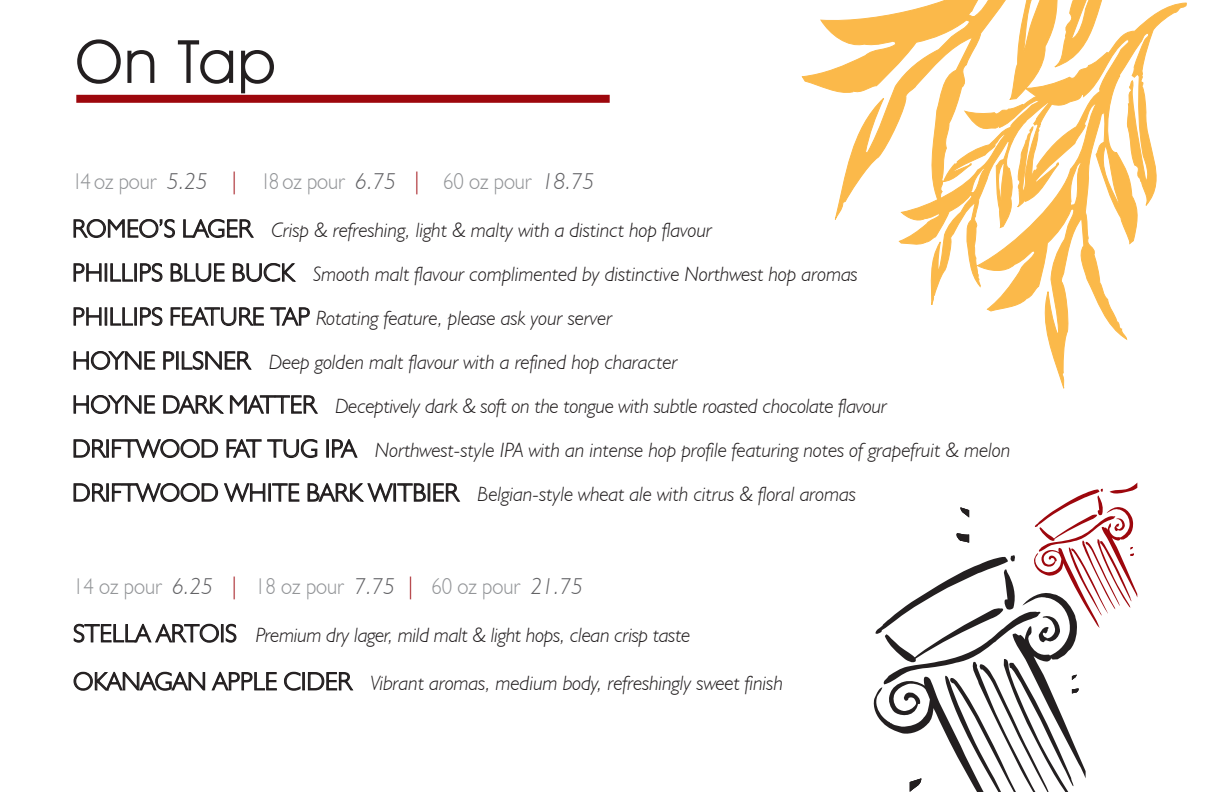
<style>
.page{position:relative;width:1224px;height:792px;background:#fff}
.page>*{position:absolute;margin:0;border:0;box-sizing:border-box;transform-origin:0 0}
.t1{font:60px "Avant Garde IT Cby BT";color:#231f20}
.t2{font:300 22.8px "Humanist 521 BT";color:#939598;scale:.91 1}
.t3{font:italic 300 20.8px/44px "Humanist 521 BT";color:#231f20}
.t4{font:italic 300 20.6px "Humanist 521 BT";color:#231f20}
.s1{font-style:italic;font-size:23px;color:#636366}
.s2{color:#9d070d}
.s3{font-style:normal;font-size:25.2px}
</style>
<div class="page">
<svg style="left:73px;top:219px;width:102px;height:19px"></svg>
<svg style="left:183px;top:219px;width:71px;height:19px"></svg>
<svg style="left:73px;top:263px;width:90px;height:19px"></svg>
<svg style="left:170px;top:263px;width:55px;height:20px"></svg>
<svg style="left:232px;top:263px;width:64px;height:19px"></svg>
<svg style="left:73px;top:307px;width:90px;height:19px"></svg>
<svg style="left:170px;top:307px;width:140px;height:19px"></svg>
<svg style="left:73px;top:351px;width:83px;height:19px"></svg>
<svg style="left:163px;top:351px;width:12px;height:19px"></svg>
<div style="left:176px;top:351px;width:3px;height:19px;border:1px solid #231f20"></div>
<svg style="left:181px;top:351px;width:71px;height:19px"></svg>
<svg style="left:73px;top:395px;width:83px;height:19px"></svg>
<svg style="left:163px;top:395px;width:155px;height:19px"></svg>
<svg style="left:73px;top:439px;width:146px;height:19px"></svg>
<svg style="left:226px;top:439px;width:92px;height:19px"></svg>
<div style="left:326px;top:439px;width:3px;height:19px;border:1px solid #231f20"></div>
<svg style="left:332px;top:439px;width:26px;height:19px"></svg>
<svg style="left:73px;top:483px;width:193px;height:19px"></svg>
<div style="left:268px;top:483px;width:3px;height:19px;border:1px solid #231f20"></div>
<svg style="left:272px;top:483px;width:28px;height:19px"></svg>
<svg style="left:307px;top:483px;width:154px;height:19px"></svg>
<svg style="left:73px;top:623px;width:164px;height:20px"></svg>
<svg style="left:73px;top:671px;width:204px;height:20px"></svg>
<svg style="left:284px;top:671px;width:70px;height:20px"></svg>
<div style="left:76px;top:95px;width:534px;height:8px;background:#9d070d"></div>
<svg style="left:801px;top:0;width:386px;height:598px"></svg>
<svg style="left:872px;top:483px;width:265px;height:309px"></svg>
<h1 class="t1" style="left:75px;top:25px;width:202px">On Tap</h1>
<p class="t2" style="left:72px;top:167px;width:576px">14 oz pour <span class="s1">5.25</span> <span class="s2">|</span> 18 oz pour <span class="s1">6.75</span> <span class="s2">|</span> 60 oz pour <span class="s1">18.75</span></p>
<p class="t3" style="left:72px;top:208px;width:787px"><span class="s3">ROMEO’S LAGER</span> Crisp &amp; refreshing, light &amp; malty with a distinct hop flavour<br><span class="s3">PHILLIPS BLUE BUCK</span> Smooth malt flavour complimented by distinctive Northwest hop aromas</p>
<p class="t4" style="left:72px;top:306px;width:542px"><span class="s3">PHILLIPS FEATURE TAP</span> Rotating feature, please ask your server</p>
<p class="t3" style="left:72px;top:340px;width:940px"><span class="s3">HOYNE PILSNER</span> Deep golden malt flavour with a refined hop character<br><span class="s3">HOYNE DARK MATTER</span> Deceptively dark &amp; soft on the tongue with subtle roasted chocolate flavour <span class="s3">DRIFTWOOD FAT TUG IPA</span> Northwest-style IPA with an intense hop profile featuring notes of grapefruit &amp; melon <span class="s3">DRIFTWOOD WHITE BARK WITBIER</span> Belgian-style wheat ale with citrus &amp; floral aromas</p>
<p class="t2" style="left:73px;top:572px;width:562px">14 oz pour <span class="s1">6.25</span> <span class="s2">|</span> 18 oz pour <span class="s1">7.75</span> <span class="s2">|</span> 60 oz pour <span class="s1">21.75</span></p>
<p class="t3" style="left:73px;top:613px;width:619px"><span class="s3">STELLA ARTOIS</span> Premium dry lager, mild malt &amp; light hops, clean crisp taste</p>
<p class="t3" style="left:73px;top:661px;width:711px"><span class="s3">OKANAGAN APPLE CIDER</span> Vibrant aromas, medium body, refreshingly sweet finish</p>
</div>
